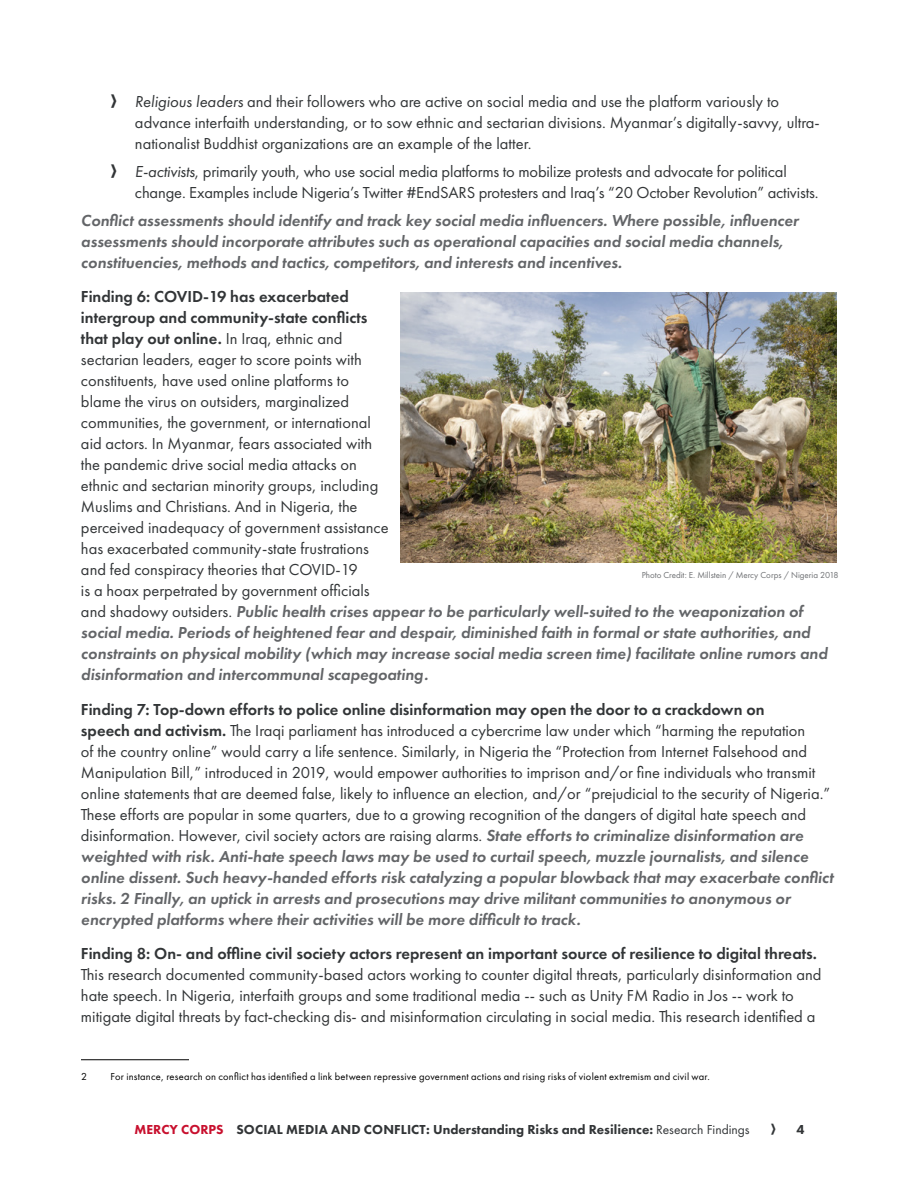
<style>
.page{position:relative;width:918px;height:1188px;background:#fff}
.page>*{position:absolute;margin:0;border:0;box-sizing:border-box;transform-origin:0 0}
.t1{font:16.5px/21px "Futura PT";color:#323537}
.t2{font:italic 600 16.5px/21px "Futura PT";color:#636568}
.t3{font:600 16.5px "Futura PT";color:#323537}
.t4{font:800 13.5px "Futura PT";color:#323537}
.t5{font:10.5px "Futura PT";letter-spacing:.02em;color:#000}
.t6{font:9px "Futura PT";color:#6e7073}
.s1{font-style:italic}
.s2{font-weight:600}
.s3{font-weight:600;font-style:italic;color:#636568}
.s4{color:#c8102e}
.s5{font-weight:400}
</style>
<div class="page">
<hr style="left:81px;top:1059px;width:108px;height:1px;background:#000">
<img style="left:400px;top:292px;width:437px;height:270px">
<p class="t1" style="left:135px;top:91px;width:686px"><span class="s1">Religious leaders</span> and their followers who are active on social media and use the platform variously to advance interfaith understanding, or to sow ethnic and sectarian divisions. Myanmar’s digitally-savvy, ultra&shy;nationalist Buddhist organizations are an example of the latter.</p>
<p class="t1" style="left:135px;top:161px;width:685px"><span class="s1">E-activists</span>, primarily youth, who use social media platforms to mobilize protests and advocate for political change. Examples include Nigeria’s Twitter #EndSARS protesters and Iraq’s “20 October Revolution” activists.</p>
<p class="t2" style="left:81px;top:209px;width:719px">Conflict assessments should identify and track key social media influencers. Where possible, influencer assessments should incorporate attributes such as operational capacities and social media channels, constituencies, methods and tactics, competitors, and interests and incentives.</p>
<p class="t1" style="left:81px;top:286px;width:748px"><span class="s2">Finding 6: COVID-19 has exacerbated<br>intergroup and community-state conflicts<br>that play out online.</span> In Iraq, ethnic and<br>sectarian leaders, eager to score points with<br>constituents, have used online platforms to<br>blame the virus on outsiders, marginalized<br>communities, the government, or international<br>aid actors. In Myanmar, fears associated with<br>the pandemic drive social media attacks on<br>ethnic and sectarian minority groups, including<br>Muslims and Christians. And in Nigeria, the<br>perceived inadequacy of government assistance<br>has exacerbated community-state frustrations<br>and fed conspiracy theories that COVID-19<br>is a hoax perpetrated by government officials<br>and shadowy outsiders. <span class="s3">Public health crises appear to be particularly well-suited to the weaponization of social media. Periods of heightened fear and despair, diminished faith in formal or state authorities, and constraints on physical mobility (which may increase social media screen time) facilitate online rumors and disinformation and intercommunal scapegoating.</span></p>
<p class="t1" style="left:81px;top:699px;width:754px"><span class="s2">Finding 7: Top-down efforts to police online disinformation may open the door to a crackdown on<br>speech and activism.</span> The Iraqi parliament has introduced a cybercrime law under which “harming the reputation<br>of the country online” would carry a life sentence. Similarly, in Nigeria the “Protection from Internet Falsehood and Manipulation Bill,” introduced in 2019, would empower authorities to imprison and/or fine individuals who transmit online statements that are deemed false, likely to influence an election, and/or “prejudicial to the security of Nigeria.” These efforts are popular in some quarters, due to a growing recognition of the dangers of digital hate speech and disinformation. However, civil society actors are raising alarms. <span class="s3">State efforts to criminalize disinformation are weighted with risk. Anti-hate speech laws may be used to curtail speech, muzzle journalists, and silence online dissent. Such heavy-handed efforts risk catalyzing a popular blowback that may exacerbate conflict risks. 2 Finally, an uptick in arrests and prosecutions may drive militant communities to anonymous or encrypted platforms where their activities will be more difficult to track.</span></p>
<p class="t3" style="left:81px;top:943px;width:738px">Finding 8: On- and offline civil society actors represent an important source of resilience to digital threats.</p>
<p class="t1" style="left:81px;top:964px;width:742px">This research documented community-based actors working to counter digital threats, particularly disinformation and hate speech. In Nigeria, interfaith groups and some traditional media -- such as Unity FM Radio in Jos -- work to mitigate digital threats by fact-checking dis- and misinformation circulating in social media. This research identified a</p>
<p class="t6" style="left:642px;top:570px;width:198px">Photo Credit: E. Millstein / Mercy Corps / Nigeria 2018</p>
<p class="t5" style="left:81px;top:1070px;width:7px">2</p>
<p class="t5" style="left:110px;top:1070px;width:601px">For instance, research on conflict has identified a link between repressive government actions and rising risks of violent extremism and civil war.</p>
<p class="t4" style="left:135px;top:1121px;width:617px"><span class="s4">MERCY CORPS</span> SOCIAL MEDIA AND CONFLICT: Understanding Risks and Resilience: <span class="s5">Research Findings</span></p>
<p class="t4" style="left:796px;top:1121px;width:10px">4</p>
</div>
